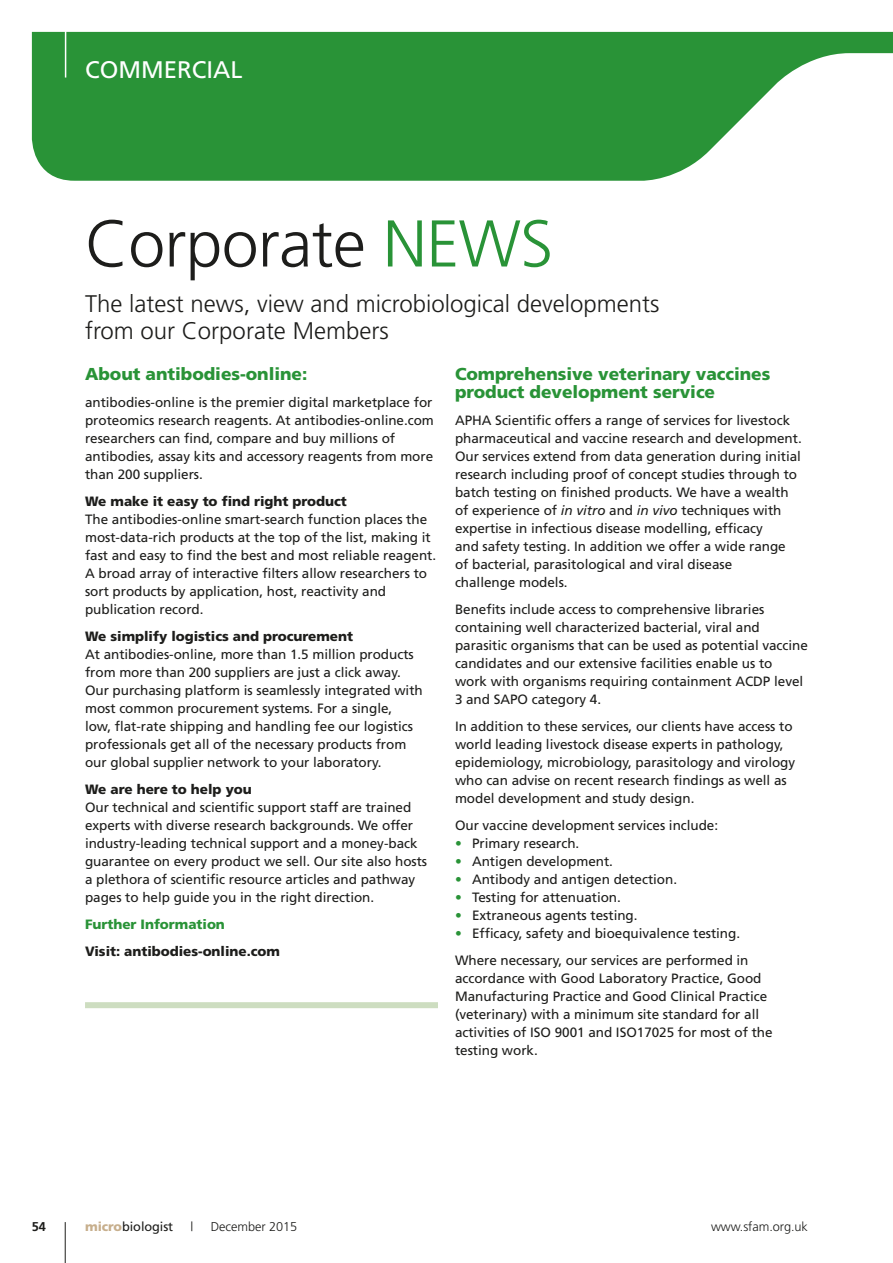
<style>
.page{position:relative;width:893px;height:1263px;background:#fff}
.page>*{position:absolute;margin:0;border:0;box-sizing:border-box;transform-origin:0 0}
.t1{font:300 66px "Frutiger";letter-spacing:-.01em;color:#1d1d1b}
.t2{font:300 24px/27px "Frutiger";color:#1d1d1b}
.t3{font:24px "Frutiger";color:#fff}
.t4{font:900 17.25px/18px "Frutiger";letter-spacing:-.005em;color:#299337}
.t5{font:13.5px/18px "Frutiger";letter-spacing:-.005em;color:#1d1d1b}
.t6{font:900 13.5px "Frutiger";letter-spacing:-.005em;color:#1d1d1b}
.t7{font:900 13.5px "Frutiger";letter-spacing:-.005em;color:#299337}
.t8{font:300 12.75px "Frutiger";letter-spacing:-.005em;color:#1d1d1b}
.t9{font:12.75px "Frutiger";letter-spacing:-.005em;color:#1d1d1b}
.t10{font:700 12.75px "Frutiger";color:#1d1d1b}
.s1{color:#299337}
.s2{font-style:italic}
.s3{font-weight:900;color:#c7af8d}
</style>
<div class="page">
<div style="left:85px;top:1002px;width:353px;height:6px;background:#cdddc0"></div>
<hr style="left:65px;top:1222px;width:1px;height:41px;background:#1d1d1b">
<svg style="left:32px;top:32px;width:861px;height:149px;fill:#299337"></svg>
<hr style="left:65px;top:0;width:1px;height:78px;background:#fff">
<h2 class="t3" style="left:85px;top:55px;width:159px">COMMERCIAL</h2>
<h1 class="t1" style="left:85px;top:206px;width:470px">Corporate <span class="s1">NEWS</span></h1>
<h2 class="t2" style="left:85px;top:290px;width:576px">The latest news, view and microbiological developments from our Corporate Members</h2>
<p class="t4" style="left:455px;top:364px;width:317px">Comprehensive veterinary vaccines product development service</p>
<p class="t5" style="left:455px;top:411px;width:348px">APHA Scientific offers a range of services for livestock pharmaceutical and vaccine research and development.<br>Our services extend from data generation during initial research including proof of concept studies through to batch testing on finished products. We have a wealth of experience of <span class="s2">in vitro</span> and <span class="s2">in vivo</span> techniques with expertise in infectious disease modelling, efficacy<br>and safety testing. In addition we offer a wide range of bacterial, parasitological and viral disease<br>challenge models.</p>
<p class="t5" style="left:455px;top:600px;width:354px">Benefits include access to comprehensive libraries containing well characterized bacterial, viral and parasitic organisms that can be used as potential vaccine candidates and our extensive facilities enable us to work with organisms requiring containment ACDP level 3 and SAPO category 4.</p>
<p class="t5" style="left:455px;top:717px;width:342px">In addition to these services, our clients have access to world leading livestock disease experts in pathology, epidemiology, microbiology, parasitology and virology who can advise on recent research findings as well as model development and study design.</p>
<p class="t5" style="left:455px;top:816px;width:265px">Our vaccine development services include:</p>
<p class="t5" style="left:455px;top:834px;width:126px"><span class="s1">•</span> Primary research.</p>
<p class="t5" style="left:455px;top:852px;width:160px"><span class="s1">•</span> Antigen development.</p>
<p class="t5" style="left:455px;top:870px;width:224px"><span class="s1">•</span> Antibody and antigen detection.</p>
<p class="t5" style="left:455px;top:888px;width:167px"><span class="s1">•</span> Testing for attenuation.</p>
<p class="t5" style="left:455px;top:906px;width:184px"><span class="s1">•</span> Extraneous agents testing.</p>
<p class="t5" style="left:455px;top:919px;width:295px;line-height:27px"><span class="s1">•</span> Efficacy, safety and bioequivalence testing.<br>Where necessary, our services are performed in</p>
<p class="t5" style="left:455px;top:969px;width:319px">accordance with Good Laboratory Practice, Good Manufacturing Practice and Good Clinical Practice (veterinary) with a minimum site standard for all activities of ISO 9001 and ISO17025 for most of the testing work.</p>
<p class="t4" style="left:85px;top:364px;width:224px">About antibodies-online:</p>
<p class="t5" style="left:85px;top:393px;width:350px">antibodies-online is the premier digital marketplace for proteomics research reagents. At antibodies-online.com researchers can find, compare and buy millions of antibodies, assay kits and accessory reagents from more than 200 suppliers.</p>
<p class="t6" style="left:85px;top:493px;width:263px">We make it easy to find right product</p>
<p class="t5" style="left:85px;top:510px;width:353px">The antibodies-online smart-search function places the most-data-rich products at the top of the list, making it fast and easy to find the best and most reliable reagent.<br>A broad array of interactive filters allow researchers to sort products by application, host, reactivity and publication record.</p>
<p class="t6" style="left:85px;top:628px;width:269px">We simplify logistics and procurement</p>
<p class="t5" style="left:85px;top:645px;width:339px">At antibodies-online, more than 1.5 million products from more than 200 suppliers are just a click away.<br>Our purchasing platform is seamlessly integrated with most common procurement systems. For a single,<br>low, flat-rate shipping and handling fee our logistics professionals get all of the necessary products from our global supplier network to your laboratory.</p>
<p class="t6" style="left:85px;top:781px;width:168px">We are here to help you</p>
<p class="t5" style="left:85px;top:798px;width:344px">Our technical and scientific support staff are trained experts with diverse research backgrounds. We offer industry-leading technical support and a money-back guarantee on every product we sell. Our site also hosts a plethora of scientific resource articles and pathway pages to help guide you in the right direction.</p>
<p class="t7" style="left:85px;top:916px;width:141px">Further Information</p>
<p class="t6" style="left:85px;top:943px;width:196px">Visit: antibodies-online.com</p>
<p class="t10" style="left:32px;top:1219px;width:16px">54</p>
<p class="t9" style="left:85px;top:1219px;width:90px"><span class="s3">micro</span>biologist</p>
<p class="t8" style="left:191px;top:1219px;width:4px">|</p>
<p class="t8" style="left:211px;top:1219px;width:88px">December 2015</p>
<p class="t8" style="left:711px;top:1219px;width:98px">www.sfam.org.uk</p>
</div>
